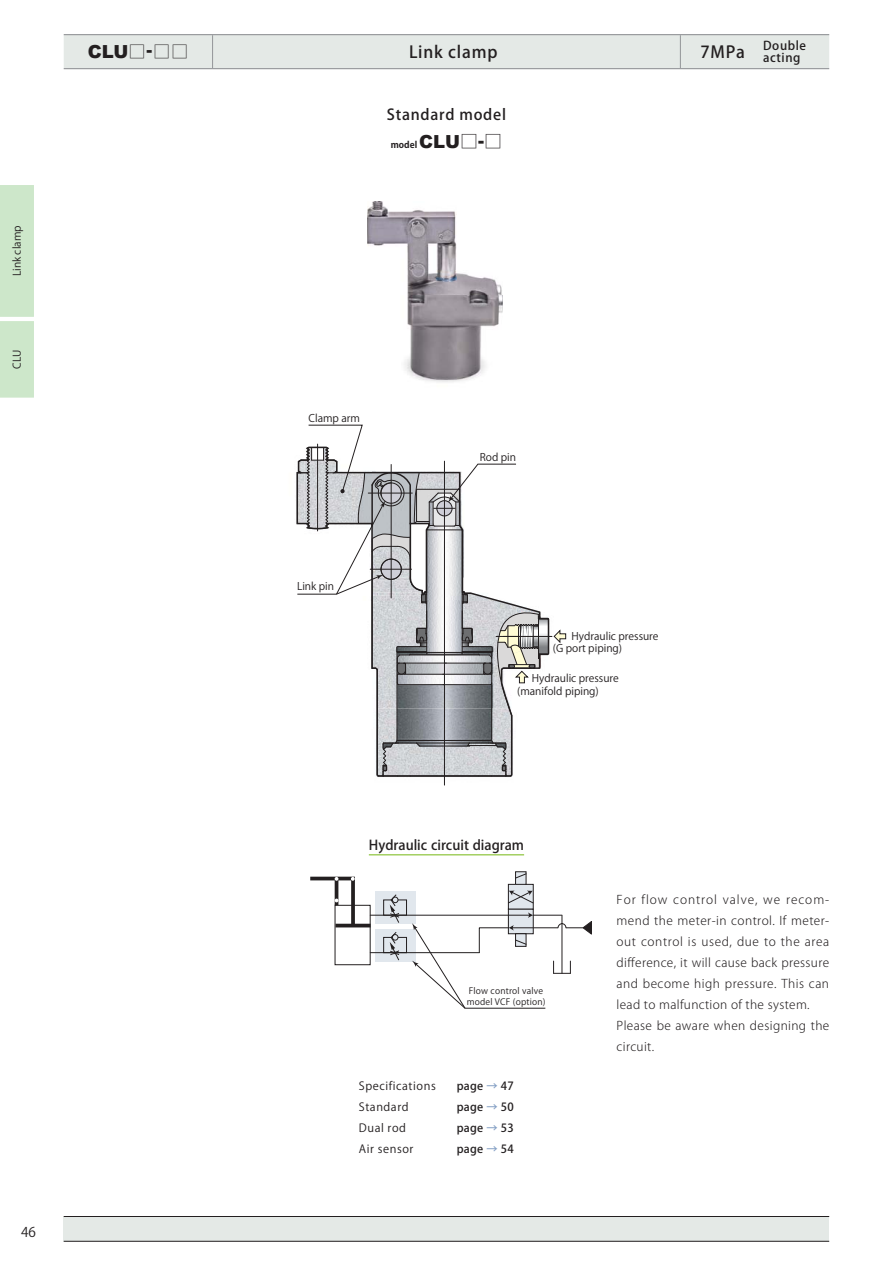
<style>
.page{position:relative;width:893px;height:1263px;background:#fff}
.page>*{position:absolute;margin:0;border:0;box-sizing:border-box;transform-origin:0 0}
.t1{font:900 18px "Arial";color:#231f20}
.t2{font:16.5px "Koz Go Pro Medium 90 msp RKSJ H";letter-spacing:.05em;color:#231f20}
.t3{font:15px "Koz Go Pro Medium 90 msp RKSJ H";letter-spacing:.05em;color:#231f20}
.t4{font:13.5px "Koz Go Pro Medium 90 msp RKSJ H";color:#231f20}
.t5{font:13.5px "Koz Go Pro Regular 90 msp RKSJ H";color:#231f20}
.t6{font:12.15px/12px "Koz Go Pro Medium 90 msp RKSJ H";letter-spacing:.05em;color:#231f20}
.t7{font:12px/21px "Koz Go Pro Light 90 msp RKSJ H";letter-spacing:.035em;color:#231f20}
.t8{font:11.25px/21px "Koz Go Pro Regular 90 msp RKSJ H";letter-spacing:.05em;color:#231f20}
.t9{font:11.25px/21px "Koz Go Pro Medium 90 msp RKSJ H";letter-spacing:.025em;color:#231f20;text-align:justify}
.t10{font:10.5px/12.6px "Koz Go Pro Regular 90 msp RKSJ H";color:#231f20}
.t11{font:9px "Koz Go Pro Bold 90 msp RKSJ H";color:#231f20}
.t12{font:8.7px/10.5px "Koz Go Pro Regular 90 msp RKSJ H";letter-spacing:.02em;color:#231f20}
.s1{font-family:"Koz Go Pro Extra Light 90 msp RKSJ H";font-weight:400;font-size:17.25px}
.s2{font-size:17.25px}
.s3{font-family:"Arial";font-weight:900;font-size:18px}
.s4{font-family:"Koz Go Pro Light 90 msp RKSJ H";font-size:18px}
.s5{color:#839fc4}
</style>
<div class="page">
<div style="left:64px;top:1216px;width:765px;height:26px;background:#e4e9e6"></div>
<hr style="left:64px;top:1216px;width:765px;height:1px;background:#231f20">
<hr style="left:64px;top:1241px;width:765px;height:1px;background:#231f20">
<div style="left:64px;top:35px;width:765px;height:33px;background:#e4e9e6"></div>
<hr style="left:212px;top:35px;width:1px;height:33px;background:#939598">
<hr style="left:680px;top:35px;width:1px;height:33px;background:#939598">
<hr style="left:64px;top:34px;width:765px;height:1px;background:#939598">
<hr style="left:64px;top:68px;width:765px;height:1px;background:#939598">
<div style="left:0;top:185px;width:34px;height:213px;background:#cde7ca"></div>
<hr style="left:444px;top:461px;width:1px;height:324px;background:#231f20">
<img style="left:367px;top:201px;width:135px;height:179px">
<svg style="left:296px;top:472px;width:217px;height:305px"></svg>
<div style="left:375px;top:892px;width:40px;height:32px;background:#e1e7ed"></div>
<div style="left:375px;top:929px;width:40px;height:32px;background:#e1e7ed"></div>
<hr style="left:370px;top:915px;width:138px;height:1px;background:#231f20">
<div style="left:508px;top:884px;width:25px;height:25px;background:#e1e7ed"></div>
<div style="left:508px;top:884px;width:26px;height:26px;border:1px solid #231f20"></div>
<div style="left:515px;top:872px;width:11px;height:12px;background:#e1e7ed"></div>
<div style="left:515px;top:871px;width:11px;height:14px;border:1px solid #231f20"></div>
<svg style="left:515px;top:873px;width:12px;height:6px"></svg>
<hr style="left:370px;top:952px;width:109px;height:1px;background:#231f20">
<hr style="left:335px;top:924px;width:36px;height:3px;background:#231f20">
<svg style="left:351px;top:881px;width:4px;height:43px"></svg>
<hr style="left:312px;top:877px;width:41px;height:3px;background:#231f20">
<hr style="left:335px;top:879px;width:3px;height:26px;background:#231f20">
<svg style="left:335px;top:877px;width:3px;height:4px"></svg>
<svg style="left:351px;top:877px;width:4px;height:4px"></svg>
<div style="left:335px;top:905px;width:35px;height:60px;border:1px solid #231f20"></div>
<svg style="left:297px;top:425px;width:269px;height:292px"></svg>
<svg style="left:383px;top:890px;width:209px;height:119px"></svg>
<hr style="left:369px;top:854px;width:155px;height:2px;background:#a3cf62">
<p class="t10" style="left:12px;top:276px;width:52px;rotate:-90deg">Link clamp</p>
<p class="t10" style="left:12px;top:369px;width:21px;rotate:-90deg">CLU</p>
<h1 class="t1" style="left:88px;top:38px;width:102px">CLU<span class="s1">□</span><span class="s2">-</span><span class="s1">□□</span></h1>
<h2 class="t2" style="left:409px;top:46px;width:90px">Link clamp</h2>
<h2 class="t2" style="left:700px;top:46px;width:63px">7MPa　</h2>
<p class="t6" style="left:763px;top:41px;width:45px">Double acting</p>
<p class="t3" style="left:387px;top:108px;width:121px">Standard model</p>
<p class="t11" style="left:391px;top:141px;width:113px">model <span class="s3">CLU</span><span class="s4">□</span><sup>-</sup><span class="s4">□</span></p>
<p class="t10" style="left:309px;top:413px;width:53px">Clamp arm</p>
<p class="t10" style="left:297px;top:581px;width:39px">Link pin</p>
<p class="t10" style="left:480px;top:452px;width:38px">Rod pin</p>
<p class="t10" style="left:550px;top:631px;width:110px">　　Hydraulic pressure (G port piping)</p>
<p class="t10" style="left:517px;top:673px;width:103px;text-indent:15px">Hydraulic pressure (manifold piping)</p>
<p class="t5" style="left:21px;top:1226px;width:16px">46</p>
<p class="t4" style="left:369px;top:840px;width:157px">Hydraulic circuit diagram</p>
<p class="t12" style="left:467px;top:987px;width:80px">Flow control valve model VCF (option)</p>
<p class="t8" style="left:359px;top:1077px;width:78px">Specifications<br>Standard<br>Dual rod<br>Air sensor</p>
<p class="t9" style="left:457px;top:1077px;width:58px">page <span class="s5">→</span> 47 page <span class="s5">→</span> 50 page <span class="s5">→</span> 53 page <span class="s5">→</span> 54</p>
<p class="t7" style="left:616px;top:890px;width:214px">For flow control valve, we recom&shy;mend the meter-in control. If meter&shy;out control is used, due to the area difference, it will cause back pressure and become high pressure. This can lead to malfunction of the system.<br>Please be aware when designing the circuit.</p>
</div>
